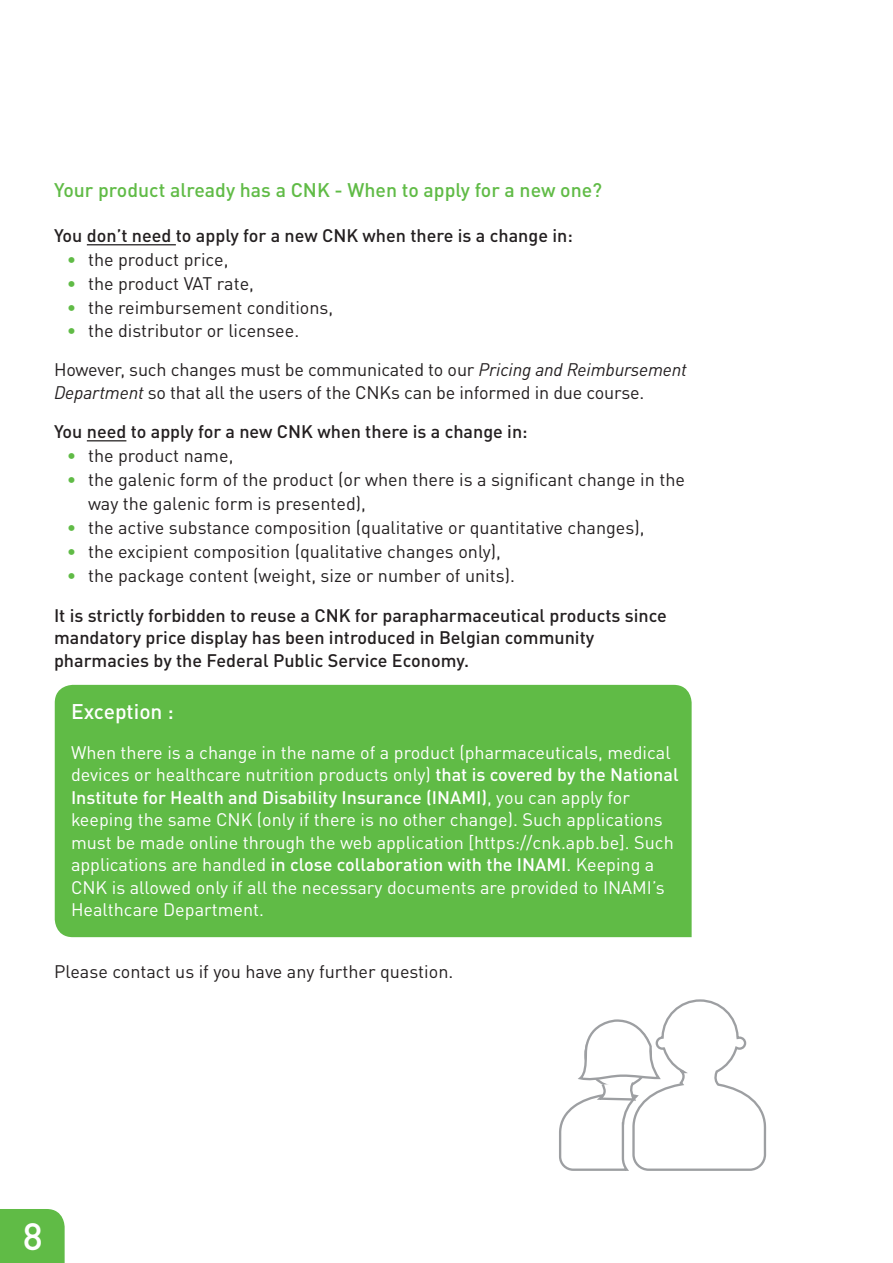
<style>
.page{position:relative;width:893px;height:1263px;background:#fff}
.page>*{position:absolute;margin:0;border:0;box-sizing:border-box;transform-origin:0 0}
.t1{font:500 37.5px "DINOT";color:#fff}
.body{font:500 21px "DINOT";color:#fff}
.body-2{font:500 19.5px "DINOT";color:#60bb46}
.body-3{font:18px/22.5px "DINOT";color:#231f20}
.body-4{font:18px/22.5px "DINOT";color:#fff}
.body-5{font:500 18px/22.5px "DINOT";color:#231f20}
.s1{font-style:inherit}
.s2{color:#60bb46}
.s3{font-style:italic}
.s4{font-weight:500}
</style>
<div class="page">
<div style="left:0;top:1209px;width:65px;height:54px;background:#60bb46"></div>
<div style="left:55px;top:685px;width:637px;height:252px;background:#60bb46"></div>
<hr style="left:87px;top:244px;width:89px;height:1px;background:#231f20">
<hr style="left:87px;top:440px;width:39px;height:1px;background:#231f20">
<svg style="left:559px;top:999px;width:208px;height:172px"></svg>
<p class="body-2" style="left:54px;top:178px;width:550px">Your product already has a <span class="s1">CNK -</span> When to apply for a new one?</p>
<p class="body-5" style="left:54px;top:224px;width:520px">You don’t need to apply for a new CNK when there is a change in:</p>
<p class="body-3" style="left:67px;top:248px;width:163px"><span class="s2">•</span> the product price,</p>
<p class="body-3" style="left:67px;top:272px;width:189px"><span class="s2">•</span> the product VAT rate,</p>
<p class="body-3" style="left:67px;top:296px;width:268px"><span class="s2">•</span> the reimbursement conditions,</p>
<p class="body-3" style="left:67px;top:319px;width:234px"><span class="s2">•</span> the distributor or licensee.</p>
<p class="body-3" style="left:54px;top:358px;width:634px">However, such changes must be communicated to our <span class="s3">Pricing and Reimbursement<br>Department</span> so that all the users of the CNKs can be informed in due course.</p>
<p class="body-5" style="left:54px;top:420px;width:475px">You need to apply for a new CNK when there is a change in:</p>
<p class="body-3" style="left:67px;top:444px;width:168px"><span class="s2">•</span> the product name,</p>
<p class="body-3" style="left:88px;top:467px;width:598px;line-height:24px;text-indent:-21px"><span class="s2">•</span> the galenic form of the product (or when there is a significant change in the way the galenic form is presented),</p>
<p class="body-3" style="left:67px;top:516px;width:579px"><span class="s2">•</span> the active substance composition (qualitative or quantitative changes),</p>
<p class="body-3" style="left:67px;top:540px;width:436px"><span class="s2">•</span> the excipient composition (qualitative changes only),</p>
<p class="body-3" style="left:67px;top:564px;width:450px"><span class="s2">•</span> the package content (weight, size or number of units).</p>
<p class="body-5" style="left:54px;top:604px;width:614px">It is strictly forbidden to reuse a CNK for parapharmaceutical products since mandatory price display has been introduced in Belgian community pharmacies by the Federal Public Service Economy.</p>
<p class="body" style="left:71px;top:698px;width:104px">Exception :</p>
<p class="body-4" style="left:71px;top:741px;width:609px">When there is a change in the name of a product (pharmaceuticals, medical devices or healthcare nutrition products only) <span class="s4">that is covered by the National Institute for Health and Disability Insurance (INAMI)</span>, you can apply for keeping the same CNK (only if there is no other change). Such applications must be made online through the web application [https://cnk.apb.be]. Such applications are handled <span class="s4">in close collaboration with the INAMI</span>. Keeping a CNK is allowed only if all the necessary documents are provided to INAMI’s Healthcare Department.</p>
<p class="body-3" style="left:54px;top:960px;width:401px">Please contact us if you have any further question.</p>
<h1 class="t1" style="left:23px;top:1213px;width:21px">8</h1>
</div>
